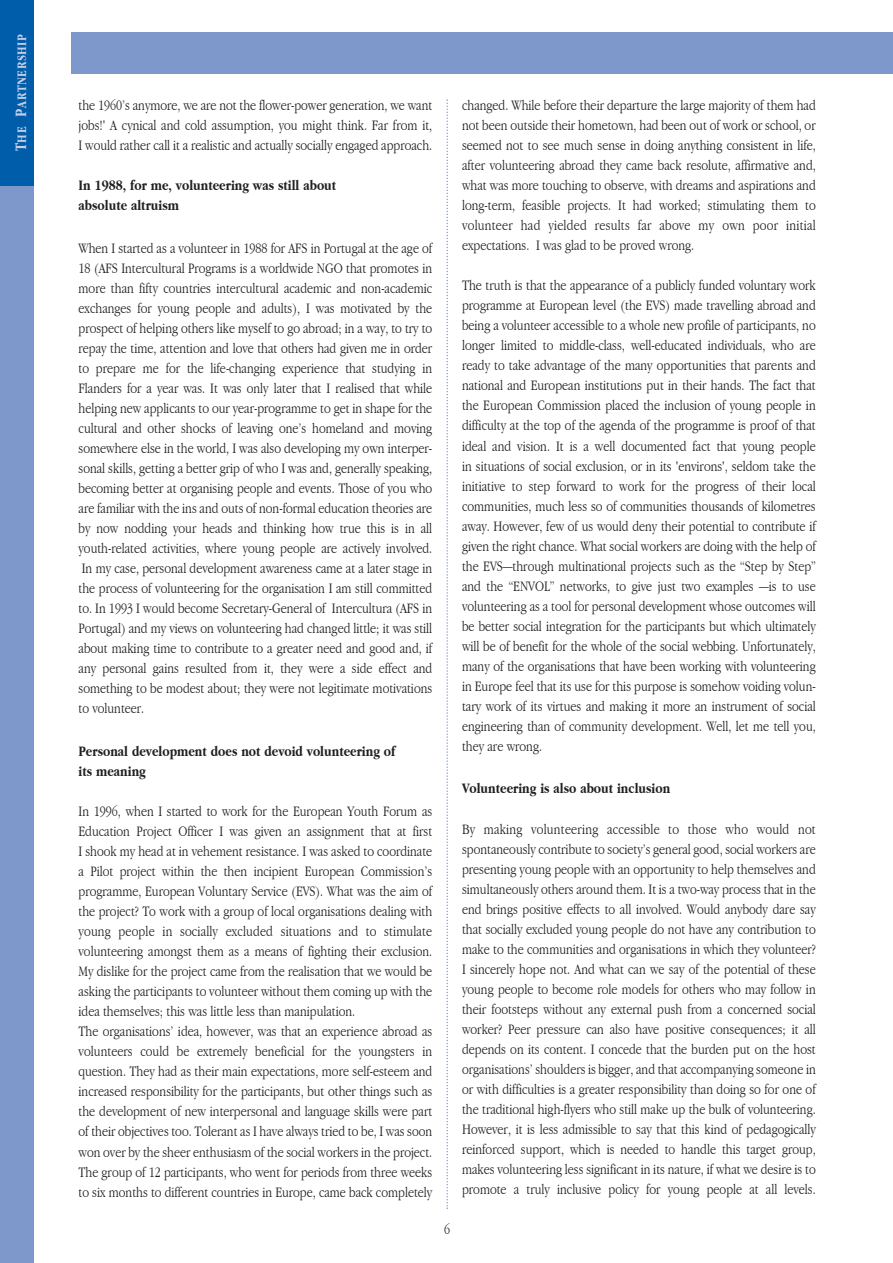
<style>
.page{position:relative;width:893px;height:1263px;background:#fff}
.page>*{position:absolute;margin:0;border:0;box-sizing:border-box;transform-origin:0 0}
.t1{font:300 condensed 15px/20.1px "Garamond";color:#231f20;text-align:justify}
.t2{font:700 condensed 15px/20.1px "Garamond";color:#231f20}
.t3{font:700 condensed 13.5px "Garamond";letter-spacing:.045em;color:#c6cfe9}
.s1{font-size:16.5px}
</style>
<div class="page">
<div style="left:0;top:0;width:34px;height:1263px;background:#7f98cc"></div>
<svg style="left:446px;top:99px;width:2px;height:1110px"></svg>
<div style="left:71px;top:32px;width:821px;height:42px;background:#7f98cc"></div>
<div style="left:0;top:0;width:34px;height:185px;background:#005daa"></div>
<p class="t3" style="left:14px;top:151px;width:119px;rotate:-90deg"><span class="s1">T</span>HE <span class="s1">P</span>ARTNERSHIP</p>
<p class="t1" style="left:79px;top:95px;width:355px">the 1960’s anymore, we are not the flower-power generation, we want jobs!' A cynical and cold assumption, you might think. Far from it, I would rather call it a realistic and actually socially engaged approach.</p>
<p class="t2" style="left:79px;top:175px;width:259px">In 1988, for me, volunteering was still about absolute altruism</p>
<p class="t1" style="left:79px;top:238px;width:355px">When I started as a volunteer in 1988 for AFS in Portugal at the age of 18 (AFS Intercultural Programs is a worldwide NGO that promotes in more than fifty countries intercultural academic and non-academic exchanges for young people and adults), I was motivated by the prospect of helping others like myself to go abroad; in a way, to try to repay the time, attention and love that others had given me in order to prepare me for the life-changing experience that studying in Flanders for a year was. It was only later that I realised that while helping new applicants to our year-programme to get in shape for the cultural and other shocks of leaving one’s homeland and moving somewhere else in the world, I was also developing my own interper&shy;sonal skills, getting a better grip of who I was and, generally speaking, becoming better at organising people and events. Those of you who are familiar with the ins and outs of non-formal education theories are by now nodding your heads and thinking how true this is in all youth-related activities, where young people are actively involved.<br>In my case, personal development awareness came at a later stage in the process of volunteering for the organisation I am still committed to. In 1993 I would become Secretary-General of Intercultura (AFS in Portugal) and my views on volunteering had changed little; it was still about making time to contribute to a greater need and good and, if any personal gains resulted from it, they were a side effect and something to be modest about; they were not legitimate motivations to volunteer.</p>
<p class="t2" style="left:79px;top:741px;width:318px">Personal development does not devoid volunteering of its meaning</p>
<p class="t1" style="left:79px;top:801px;width:355px;text-align:left">In 1996, when I started to work for the European Youth Forum as Education Project Officer I was given an assignment that at first I shook my head at in vehement resistance. I was asked to coordinate a Pilot project within the then incipient European Commission’s programme, European Voluntary Service (EVS). What was the aim of the project? To work with a group of local organisations dealing with young people in socially excluded situations and to stimulate volunteering amongst them as a means of fighting their exclusion.<br>My dislike for the project came from the realisation that we would be asking the participants to volunteer without them coming up with the idea themselves; this was little less than manipulation.<br>The organisations’ idea, however, was that an experience abroad as volunteers could be extremely beneficial for the youngsters in question. They had as their main expectations, more self-esteem and increased responsibility for the participants, but other things such as the development of new interpersonal and language skills were part of their objectives too. Tolerant as I have always tried to be, I was soon won over by the sheer enthusiasm of the social workers in the project.<br>The group of 12 participants, who went for periods from three weeks to six months to different countries in Europe, came back completely</p>
<p class="t1" style="left:444px;top:1219px;width:8px">6</p>
<p class="t1" style="left:462px;top:95px;width:355px">changed. While before their departure the large majority of them had not been outside their hometown, had been out of work or school, or seemed not to see much sense in doing anything consistent in life, after volunteering abroad they came back resolute, affirmative and, what was more touching to observe, with dreams and aspirations and long-term, feasible projects. It had worked; stimulating them to volunteer had yielded results far above my own poor initial expectations. I was glad to be proved wrong.</p>
<p class="t1" style="left:462px;top:275px;width:355px">The truth is that the appearance of a publicly funded voluntary work programme at European level (the EVS) made travelling abroad and being a volunteer accessible to a whole new profile of participants, no longer limited to middle-class, well-educated individuals, who are ready to take advantage of the many opportunities that parents and national and European institutions put in their hands. The fact that the European Commission placed the inclusion of young people in difficulty at the top of the agenda of the programme is proof of that ideal and vision. It is a well documented fact that young people in situations of social exclusion, or in its 'environs', seldom take the initiative to step forward to work for the progress of their local communities, much less so of communities thousands of kilometres away. However, few of us would deny their potential to contribute if given the right chance. What social workers are doing with the help of the EVS—through multinational projects such as the “Step by Step” and the “ENVOL” networks, to give just two examples —is to use volunteering as a tool for personal development whose outcomes will be better social integration for the participants but which ultimately will be of benefit for the whole of the social webbing. Unfortunately, many of the organisations that have been working with volunteering in Europe feel that its use for this purpose is somehow voiding volun&shy;tary work of its virtues and making it more an instrument of social engineering than of community development. Well, let me tell you, they are wrong.</p>
<p class="t2" style="left:462px;top:779px;width:210px">Volunteering is also about inclusion</p>
<p class="t1" style="left:462px;top:819px;width:355px">By making volunteering accessible to those who would not spontaneously contribute to society’s general good, social workers are presenting young people with an opportunity to help themselves and simultaneously others around them. It is a two-way process that in the end brings positive effects to all involved. Would anybody dare say that socially excluded young people do not have any contribution to make to the communities and organisations in which they volunteer?<br>I sincerely hope not. And what can we say of the potential of these young people to become role models for others who may follow in their footsteps without any external push from a concerned social worker? Peer pressure can also have positive consequences; it all depends on its content. I concede that the burden put on the host organisations’ shoulders is bigger, and that accompanying someone in or with difficulties is a greater responsibility than doing so for one of the traditional high-flyers who still make up the bulk of volunteering.<br>However, it is less admissible to say that this kind of pedagogically reinforced support, which is needed to handle this target group, makes volunteering less significant in its nature, if what we desire is to promote a truly inclusive policy for young people at all levels.</p>
</div>
